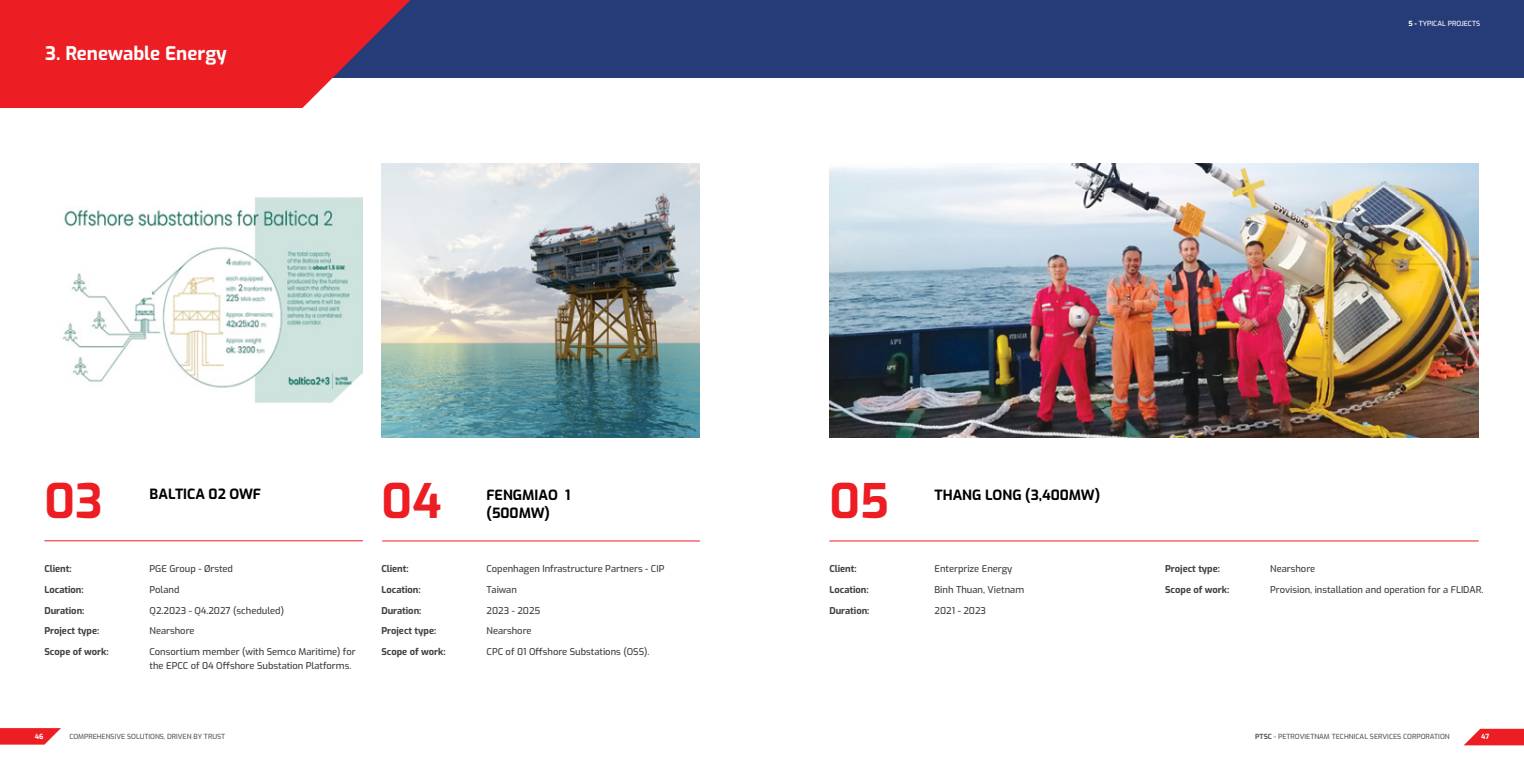
<style>
.page{position:relative;width:1524px;height:762px;background:#fff}
.page>*{position:absolute;margin:0;border:0;box-sizing:border-box;transform-origin:0 0}
.t1{font:700 47.38px "Exo";color:#ed1d24}
.t2{font:700 18.75px "Exo";color:#fff}
.t3{font:700 14px "Exo";color:#000}
.t4{font:500 9.38px/14px "Exo";color:#414042}
.t5{font:700 9.38px "Exo";color:#414042}
.t6{font:500 7px "Exo";color:#58595b}
.t7{font:500 7px "Exo";color:#fff}
.t8{font:700 7px "Exo";color:#fff}
.s1{font-weight:700}
</style>
<div class="page">
<div style="left:0;top:0;width:1524px;height:77px;background:#263c79"></div>
<svg style="left:1464px;top:729px;width:60px;height:16px"></svg>
<svg style="left:0;top:728px;width:61px;height:16px"></svg>
<svg style="left:0;top:0;width:410px;height:108px;background:#e02d37"></svg>
<img style="left:381px;top:163px;width:319px;height:275px">
<hr style="left:382px;top:540px;width:318px;height:1px;background:#ed1d24">
<img style="left:62px;top:197px;width:301px;height:206px">
<hr style="left:44px;top:540px;width:319px;height:1px;background:#ed1d24">
<img style="left:829px;top:163px;width:649px;height:275px">
<hr style="left:829px;top:540px;width:649px;height:1px;background:#ed1d24">
<h2 class="t2" style="left:45px;top:39px;width:183px">3. Renewable Energy</h2>
<p class="t7" style="left:1408px;top:18px;width:73px"><span class="s1">5 -</span> TYPICAL PROJECTS</p>
<h1 class="t1" style="left:44px;top:465px;width:60px">03</h1>
<p class="t5" style="left:44px;top:562px;width:29px">Client:</p>
<p class="t5" style="left:44px;top:582px;width:41px">Location:</p>
<p class="t5" style="left:44px;top:603px;width:42px">Duration:</p>
<p class="t5" style="left:44px;top:624px;width:56px">Project type:</p>
<p class="t5" style="left:44px;top:644px;width:66px">Scope of work:</p>
<h3 class="t3" style="left:150px;top:484px;width:113px">BALTICA 02 OWF</h3>
<p class="t4" style="left:150px;top:561px;width:85px">PGE Group - Ørsted</p>
<p class="t4" style="left:150px;top:582px;width:31px">Poland</p>
<p class="t4" style="left:150px;top:603px;width:136px">Q2.2023 - Q4.2027 (scheduled)</p>
<p class="t4" style="left:150px;top:623px;width:47px">Nearshore</p>
<p class="t4" style="left:150px;top:644px;width:208px">Consortium member (with Semco Maritime) for the EPCC of 04 Offshore Substation Platforms.</p>
<h1 class="t1" style="left:381px;top:465px;width:61px">04</h1>
<p class="t5" style="left:381px;top:562px;width:29px">Client:</p>
<p class="t5" style="left:381px;top:582px;width:41px">Location:</p>
<p class="t5" style="left:381px;top:603px;width:42px">Duration:</p>
<p class="t5" style="left:381px;top:624px;width:56px">Project type:</p>
<p class="t5" style="left:381px;top:644px;width:66px">Scope of work:</p>
<h3 class="t3" style="left:486px;top:484px;width:85px">FENGMIAO 1</h3>
<h3 class="t3" style="left:486px;top:502px;width:65px">(500MW)</h3>
<p class="t4" style="left:486px;top:561px;width:179px">Copenhagen Infrastructure Partners - CIP</p>
<p class="t4" style="left:486px;top:582px;width:32px">Taiwan</p>
<p class="t4" style="left:486px;top:603px;width:55px">2023 - 2025</p>
<p class="t4" style="left:486px;top:623px;width:47px">Nearshore</p>
<p class="t4" style="left:486px;top:644px;width:164px">CPC of 01 Offshore Substations (OSS).</p>
<h1 class="t1" style="left:829px;top:465px;width:61px">05</h1>
<p class="t5" style="left:829px;top:562px;width:29px">Client:</p>
<p class="t5" style="left:829px;top:582px;width:41px">Location:</p>
<p class="t5" style="left:829px;top:603px;width:42px">Duration:</p>
<h3 class="t3" style="left:934px;top:484px;width:167px">THANG LONG (3,400MW)</h3>
<p class="t4" style="left:934px;top:561px;width:79px">Enterprize Energy</p>
<p class="t4" style="left:934px;top:582px;width:91px">Binh Thuan, Vietnam</p>
<p class="t4" style="left:934px;top:603px;width:53px">2021 - 2023</p>
<p class="t5" style="left:1165px;top:562px;width:56px">Project type:</p>
<p class="t5" style="left:1165px;top:582px;width:66px">Scope of work:</p>
<p class="t4" style="left:1270px;top:561px;width:47px">Nearshore</p>
<p class="t4" style="left:1270px;top:582px;width:215px">Provision, installation and operation for a FLIDAR.</p>
<p class="t8" style="left:35px;top:731px;width:10px">46</p>
<p class="t6" style="left:69px;top:731px;width:157px">COMPREHENSIVE SOLUTIONS, DRIVEN BY TRUST</p>
<p class="t6" style="left:1255px;top:731px;width:196px"><span class="s1">PTSC</span> - PETROVIETNAM TECHNICAL SERVICES CORPORATION</p>
<p class="t8" style="left:1481px;top:731px;width:10px">47</p>
</div>
